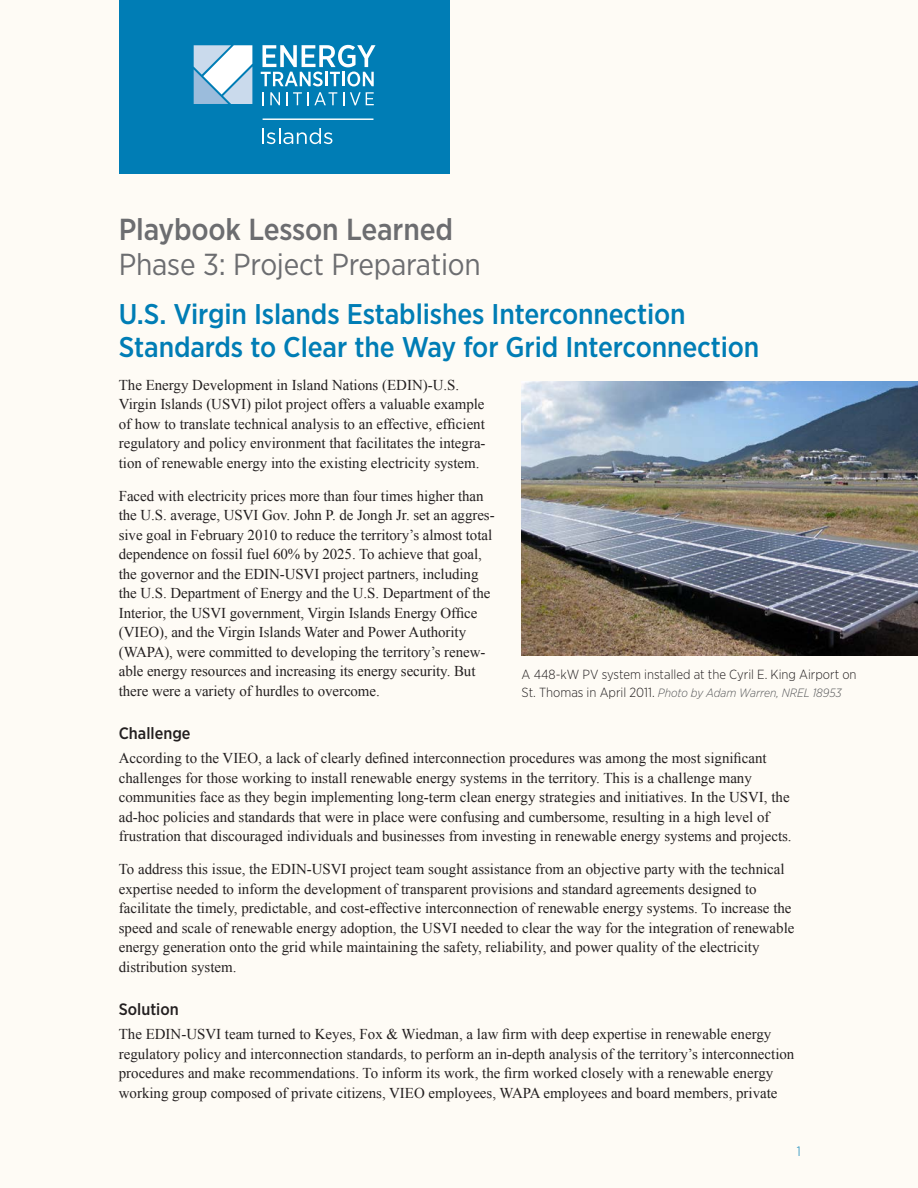
<style>
.page{position:relative;width:918px;height:1188px;background:#fefbf5}
.page>*{position:absolute;margin:0;border:0;box-sizing:border-box;transform-origin:0 0}
.H1_-_Playbook{font:30.3px/34.5px "Gotham Narrow";letter-spacing:-.005em;color:#6c6d70}
.H1_-LL{font:500 28.5px/33px "Gotham Narrow";letter-spacing:-.005em;color:#007db5}
.t1{font:500 16.5px "Gotham Narrow";color:#231f20}
.body_text{font:15px/19.5px "Times New Roman";color:#231f20}
.t2{font:300 13.5px "Gotham Narrow";color:#007db5}
.caption-_photo{font:300 13.2px "Gotham Narrow";color:#231f20}
.caption-_photo-2{font:italic 300 12px "Gotham Narrow";color:#57585a}
.s1{font-weight:500}
.s2{font-style:normal;font-size:13.2px;color:#231f20}
</style>
<div class="page">
<div style="left:119px;top:0;width:330px;height:174px;background:#007db5"></div>
<hr style="left:263px;top:119px;width:110px;height:1px;background:#fff">
<svg style="left:261px;top:45px;width:115px;height:41px"></svg>
<svg style="left:262px;top:92px;width:2px;height:13px"></svg>
<svg style="left:270px;top:92px;width:10px;height:13px"></svg>
<svg style="left:286px;top:92px;width:51px;height:13px"></svg>
<svg style="left:343px;top:92px;width:1px;height:13px"></svg>
<svg style="left:350px;top:92px;width:24px;height:13px"></svg>
<svg style="left:262px;top:128px;width:70px;height:16px"></svg>
<svg style="left:194px;top:45px;width:58px;height:59px;background:#c4daeb"></svg>
<img style="left:522px;top:381px;width:396px;height:274px">
<p class="H1_-_Playbook" style="left:119px;top:212px;width:364px"><span class="s1">Playbook Lesson Learned<br></span>Phase 3: Project Preparation</p>
<p class="H1_-LL" style="left:119px;top:297px;width:642px">U.S. Virgin Islands Establishes Interconnection<br>Standards to Clear the Way for Grid Interconnection</p>
<p class="body_text" style="left:119px;top:375px;width:368px">The Energy Development in Island Nations (EDIN)-U.S.<br>Virgin Islands (USVI) pilot project offers a valuable example of how to translate technical analysis to an effective, efficient regulatory and policy environment that facilitates the integra&shy;tion of renewable energy into the existing electricity system.</p>
<p class="body_text" style="left:119px;top:486px;width:377px">Faced with electricity prices more than four times higher than the U.S. average, USVI Gov. John P. de Jongh Jr. set an aggres&shy;sive goal in February 2010 to reduce the territory’s almost total dependence on fossil fuel 60% by 2025. To achieve that goal, the governor and the EDIN-USVI project partners, including the U.S. Department of Energy and the U.S. Department of the Interior, the USVI government, Virgin Islands Energy Office (VIEO), and the Virgin Islands Water and Power Authority (WAPA), were committed to developing the territory’s renew&shy;able energy resources and increasing its energy security. But there were a variety of hurdles to overcome.</p>
<h3 class="t1" style="left:119px;top:723px;width:73px">Challenge</h3>
<p class="body_text" style="left:119px;top:748px;width:674px">According to the VIEO, a lack of clearly defined interconnection procedures was among the most significant challenges for those working to install renewable energy systems in the territory. This is a challenge many communities face as they begin implementing long-term clean energy strategies and initiatives. In the USVI, the ad-hoc policies and standards that were in place were confusing and cumbersome, resulting in a high level of frustration that discouraged individuals and businesses from investing in renewable energy systems and projects.</p>
<p class="body_text" style="left:119px;top:859px;width:677px">To address this issue, the EDIN-USVI project team sought assistance from an objective party with the technical expertise needed to inform the development of transparent provisions and standard agreements designed to facilitate the timely, predictable, and cost-effective interconnection of renewable energy systems. To increase the speed and scale of renewable energy adoption, the USVI needed to clear the way for the integration of renewable energy generation onto the grid while maintaining the safety, reliability, and power quality of the electricity distribution system.</p>
<h3 class="t1" style="left:119px;top:999px;width:61px">Solution</h3>
<p class="body_text" style="left:119px;top:1024px;width:677px">The EDIN-USVI team turned to Keyes, Fox &amp; Wiedman, a law firm with deep expertise in renewable energy regulatory policy and interconnection standards, to perform an in-depth analysis of the territory’s interconnection procedures and make recommendations. To inform its work, the firm worked closely with a renewable energy working group composed of private citizens, VIEO employees, WAPA employees and board members, private</p>
<p class="caption-_photo" style="left:522px;top:666px;width:337px">A 448-kW PV system installed at the Cyril E. King Airport on</p>
<p class="caption-_photo-2" style="left:522px;top:686px;width:322px"><span class="s2">St. Thomas in April 2011.</span> Photo by Adam Warren, NREL 18953</p>
<p class="t2" style="left:797px;top:1143px;width:5px">1</p>
</div>
